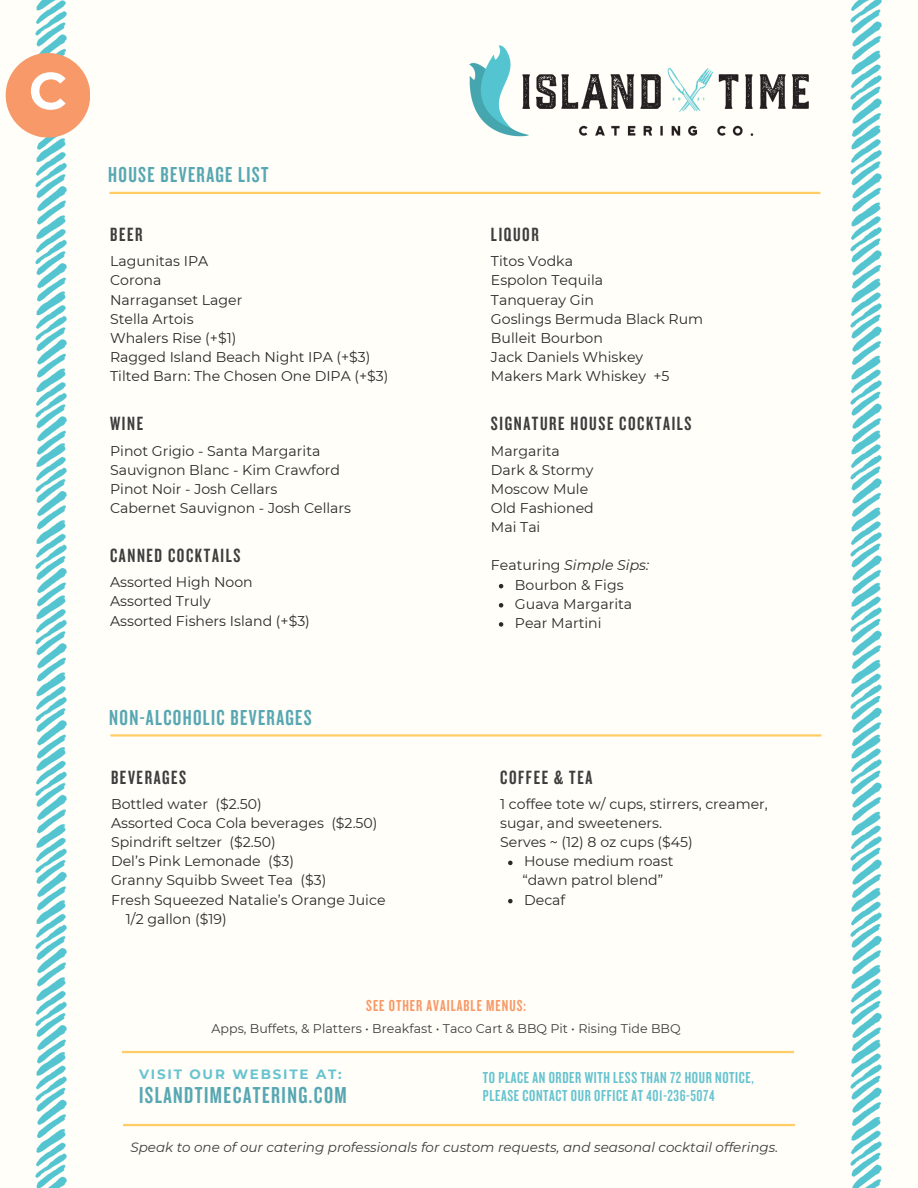
<style>
.page{position:relative;width:918px;height:1188px;background:#fffef8}
.page>*{position:absolute;margin:0;border:0;box-sizing:border-box;transform-origin:0 0}
.t1{font:700 52.05px "Montserrat";color:#fff}
.t2{font:24px "Knockout 48";letter-spacing:.06em;color:#57a7b3}
.t3{font:22.5px "Knockout 48";letter-spacing:.06em;color:#57a7b3}
.t4{font:19.95px "Knockout 48";letter-spacing:.08em;color:#3d3d3d}
.t5{font:16.5px "Knockout 48";letter-spacing:.035em;color:#66c3d0}
.t6{font:16.5px "Knockout 48";letter-spacing:.06em;color:#f79968}
.t7{font:14.1px/19.2px "Montserrat";color:#2b2a29}
.t8{font:italic 14.1px "Montserrat";color:#2b2a29}
.t9{font:italic 13.5px "Montserrat";color:#3d3d3d}
.t10{font:700 13.5px "Montserrat";letter-spacing:.135em;color:#66c3d0}
.t11{font:12.6px "Montserrat";color:#3d3d3d}
.s1{font-style:normal}
</style>
<div class="page">
<img style="left:5px;top:0;width:85px;height:1188px">
<img style="left:813px;top:0;width:69px;height:1188px">
<div style="left:6px;top:53px;width:84px;height:85px;background:#f79968;border-radius:50%"></div>
<hr style="left:110px;top:192px;width:710px;height:2px;background:#fc6">
<img style="left:469px;top:29px;width:351px;height:133px">
<svg style="left:499px;top:584px;width:4px;height:4px"></svg>
<svg style="left:499px;top:603px;width:4px;height:5px"></svg>
<svg style="left:499px;top:622px;width:4px;height:5px"></svg>
<hr style="left:111px;top:734px;width:709px;height:3px;background:#fc6">
<svg style="left:508px;top:861px;width:5px;height:4px"></svg>
<svg style="left:508px;top:899px;width:5px;height:4px"></svg>
<hr style="left:123px;top:1124px;width:672px;height:2px;background:#fc6">
<hr style="left:122px;top:1051px;width:672px;height:2px;background:#fc6">
<p class="t1" style="left:29px;top:59px;width:40px">C</p>
<p class="t3" style="left:108px;top:161px;width:162px">HOUSE BEVERAGE LIST</p>
<p class="t4" style="left:110px;top:222px;width:34px">BEER</p>
<p class="t7" style="left:110px;top:252px;width:100px">Lagunitas IPA</p>
<p class="t7" style="left:110px;top:271px;width:53px">Corona</p>
<p class="t7" style="left:110px;top:290px;width:134px">Narraganset Lager</p>
<p class="t7" style="left:110px;top:309px;width:85px">Stella Artois</p>
<p class="t7" style="left:110px;top:328px;width:128px">Whalers Rise (+$1)</p>
<p class="t7" style="left:110px;top:347px;width:262px">Ragged Island Beach Night IPA (+$3)</p>
<p class="t7" style="left:110px;top:366px;width:280px">Tilted Barn: The Chosen One DIPA (+$3)</p>
<p class="t4" style="left:110px;top:411px;width:35px">WINE</p>
<p class="t7" style="left:110px;top:441px;width:212px">Pinot Grigio - Santa Margarita</p>
<p class="t7" style="left:110px;top:460px;width:231px">Sauvignon Blanc - Kim Crawford</p>
<p class="t7" style="left:110px;top:479px;width:169px">Pinot Noir - Josh Cellars</p>
<p class="t7" style="left:110px;top:498px;width:243px">Cabernet Sauvignon - Josh Cellars</p>
<p class="t4" style="left:110px;top:543px;width:132px">CANNED COCKTAILS</p>
<p class="t7" style="left:110px;top:573px;width:144px">Assorted High Noon</p>
<p class="t7" style="left:110px;top:592px;width:102px">Assorted Truly</p>
<p class="t7" style="left:110px;top:611px;width:201px">Assorted Fishers Island (+$3)</p>
<p class="t3" style="left:109px;top:703px;width:204px">NON-ALCOHOLIC BEVERAGES</p>
<p class="t4" style="left:111px;top:764px;width:77px">BEVERAGES</p>
<p class="t7" style="left:111px;top:794px;width:152px">Bottled water ($2.50)</p>
<p class="t7" style="left:111px;top:813px;width:268px">Assorted Coca Cola beverages ($2.50)</p>
<p class="t7" style="left:111px;top:832px;width:166px">Spindrift seltzer ($2.50)</p>
<p class="t7" style="left:111px;top:852px;width:185px">Del’s Pink Lemonade ($3)</p>
<p class="t7" style="left:111px;top:871px;width:217px">Granny Squibb Sweet Tea ($3)</p>
<p class="t7" style="left:111px;top:890px;width:276px">Fresh Squeezed Natalie’s Orange Juice</p>
<p class="t7" style="left:126px;top:909px;width:102px">1/2 gallon ($19)</p>
<p class="t4" style="left:491px;top:222px;width:49px">LIQUOR</p>
<p class="t7" style="left:491px;top:252px;width:84px">Titos Vodka</p>
<p class="t7" style="left:491px;top:271px;width:114px">Espolon Tequila</p>
<p class="t7" style="left:491px;top:290px;width:105px">Tanqueray Gin</p>
<p class="t7" style="left:491px;top:309px;width:214px">Goslings Bermuda Black Rum</p>
<p class="t7" style="left:491px;top:328px;width:113px">Bulleit Bourbon</p>
<p class="t7" style="left:491px;top:347px;width:154px">Jack Daniels Whiskey</p>
<p class="t7" style="left:491px;top:366px;width:180px">Makers Mark Whiskey +5</p>
<p class="t4" style="left:491px;top:411px;width:202px">SIGNATURE HOUSE COCKTAILS</p>
<p class="t7" style="left:491px;top:441px;width:70px">Margarita</p>
<p class="t7" style="left:491px;top:460px;width:104px">Dark &amp; Stormy</p>
<p class="t7" style="left:491px;top:479px;width:99px">Moscow Mule</p>
<p class="t7" style="left:491px;top:498px;width:104px">Old Fashioned</p>
<p class="t7" style="left:491px;top:518px;width:51px">Mai Tai</p>
<p class="t8" style="left:491px;top:557px;width:160px"><span class="s1">Featuring</span> Simple Sips:</p>
<p class="t7" style="left:515px;top:575px;width:110px">Bourbon &amp; Figs</p>
<p class="t7" style="left:515px;top:594px;width:119px">Guava Margarita</p>
<p class="t7" style="left:515px;top:613px;width:88px">Pear Martini</p>
<p class="t4" style="left:500px;top:764px;width:94px">COFFEE &amp; TEA</p>
<p class="t7" style="left:500px;top:794px;width:269px">1 coffee tote w/ cups, stirrers, creamer, sugar, and sweeteners.</p>
<p class="t7" style="left:500px;top:832px;width:194px">Serves ~ (12) 8 oz cups ($45)</p>
<p class="t7" style="left:524px;top:852px;width:151px">House medium roast</p>
<p class="t7" style="left:522px;top:871px;width:142px">“dawn patrol blend”</p>
<p class="t7" style="left:524px;top:890px;width:43px">Decaf</p>
<p class="t6" style="left:366px;top:995px;width:161px">SEE OTHER AVAILABLE MENUS:</p>
<p class="t11" style="left:212px;top:1021px;width:471px">Apps, Buffets, &amp; Platters • Breakfast • Taco Cart &amp; BBQ Pit • Rising Tide BBQ</p>
<p class="t10" style="left:139px;top:1066px;width:204px">VISIT OUR WEBSITE AT:</p>
<p class="t5" style="left:483px;top:1067px;width:272px">TO PLACE AN ORDER WITH LESS THAN 72 HOUR NOTICE,</p>
<p class="t2" style="left:139px;top:1080px;width:209px">ISLANDTIMECATERING.COM</p>
<p class="t5" style="left:483px;top:1085px;width:233px">PLEASE CONTACT OUR OFFICE AT 401-236-5074</p>
<p class="t9" style="left:130px;top:1139px;width:649px">Speak to one of our catering professionals for custom requests, and seasonal cocktail offerings.</p>
</div>
